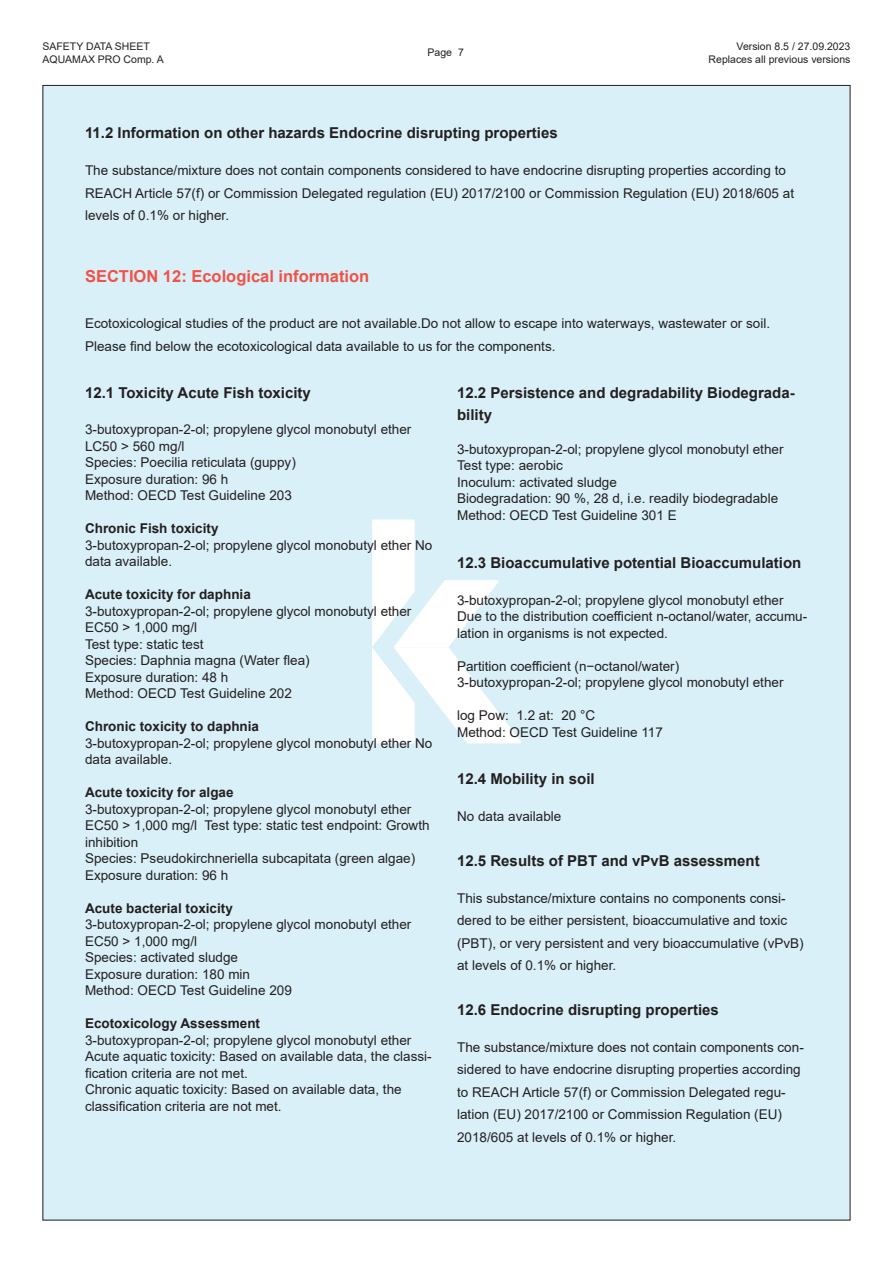
<style>
.page{position:relative;width:893px;height:1263px;background:#fff}
.page>*{position:absolute;margin:0;border:0;box-sizing:border-box;transform-origin:0 0}
.t1{font:700 16.5px "Arial";color:#f05248}
.Titular_H2_Arial_10p{font:700 15px/22.5px "Arial";color:#231f20}
.Cuerpo_Arial_9pt_Reg{font:13.5px/22.5px "Arial";color:#231f20}
.Cuerpo_Arial_9pt_Reg-2{font:700 13.5px "Arial";color:#231f20}
.t2{font:10.5px/12.6px "Arial";color:#231f20}
</style>
<div class="page">
<div style="left:43px;top:85px;width:807px;height:1135px;background:#d9f0f8"></div>
<svg style="left:372px;top:519px;width:149px;height:224px"></svg>
<p class="t2" style="left:43px;top:40px;width:123px">SAFETY DATA SHEET<br>AQUAMAX PRO Comp. A</p>
<p class="t2" style="left:709px;top:40px;width:143px;text-align:right">Version 8.5 / 27.09.2023<br>Replaces all previous versions</p>
<p class="t2" style="left:428px;top:46px;width:38px">Page 7</p>
<p class="Titular_H2_Arial_10p" style="left:85px;top:122px;width:474px">11.2 Information on other hazards Endocrine disrupting properties</p>
<p class="Cuerpo_Arial_9pt_Reg" style="left:85px;top:159px;width:710px">The substance/mixture does not contain components considered to have endocrine disrupting properties according to<br>REACH Article 57(f) or Commission Delegated regulation (EU) 2017/2100 or Commission Regulation (EU) 2018/605 at levels of 0.1% or higher.</p>
<p class="t1" style="left:85px;top:265px;width:286px">SECTION 12: Ecological information</p>
<p class="Cuerpo_Arial_9pt_Reg" style="left:85px;top:312px;width:687px">Ecotoxicological studies of the product are not available.Do not allow to escape into waterways, wastewater or soil.</p>
<p class="Cuerpo_Arial_9pt_Reg" style="left:85px;top:335px;width:472px">Please find below the ecotoxicological data available to us for the components.</p>
<p class="Titular_H2_Arial_10p" style="left:85px;top:381px;width:227px">12.1 Toxicity Acute Fish toxicity</p>
<p class="Titular_H2_Arial_10p" style="left:457px;top:381px;width:339px">12.2 Persistence and degradability Biodegrada&shy;bility</p>
<p class="Cuerpo_Arial_9pt_Reg" style="left:85px;top:418px;width:328px">3-butoxypropan-2-ol; propylene glycol monobutyl ether</p>
<p class="Cuerpo_Arial_9pt_Reg" style="left:85px;top:435px;width:101px">LC50 &gt; 560 mg/l</p>
<p class="Cuerpo_Arial_9pt_Reg" style="left:85px;top:451px;width:212px">Species: Poecilia reticulata (guppy)</p>
<p class="Cuerpo_Arial_9pt_Reg" style="left:85px;top:468px;width:145px">Exposure duration: 96 h</p>
<p class="Cuerpo_Arial_9pt_Reg" style="left:85px;top:484px;width:208px">Method: OECD Test Guideline 203</p>
<p class="Cuerpo_Arial_9pt_Reg-2" style="left:85px;top:519px;width:135px">Chronic Fish toxicity</p>
<p class="Cuerpo_Arial_9pt_Reg" style="left:85px;top:537px;width:349px;line-height:16.5px">3-butoxypropan-2-ol; propylene glycol monobutyl ether No data available.</p>
<p class="Cuerpo_Arial_9pt_Reg-2" style="left:85px;top:585px;width:167px">Acute toxicity for daphnia</p>
<p class="Cuerpo_Arial_9pt_Reg" style="left:85px;top:600px;width:328px">3-butoxypropan-2-ol; propylene glycol monobutyl ether</p>
<p class="Cuerpo_Arial_9pt_Reg" style="left:85px;top:616px;width:114px">EC50 &gt; 1,000 mg/l</p>
<p class="Cuerpo_Arial_9pt_Reg" style="left:85px;top:633px;width:120px">Test type: static test</p>
<p class="Cuerpo_Arial_9pt_Reg" style="left:85px;top:649px;width:226px">Species: Daphnia magna (Water flea)</p>
<p class="Cuerpo_Arial_9pt_Reg" style="left:85px;top:666px;width:145px">Exposure duration: 48 h</p>
<p class="Cuerpo_Arial_9pt_Reg" style="left:85px;top:682px;width:208px">Method: OECD Test Guideline 202</p>
<p class="Cuerpo_Arial_9pt_Reg-2" style="left:85px;top:717px;width:176px">Chronic toxicity to daphnia</p>
<p class="Cuerpo_Arial_9pt_Reg" style="left:85px;top:735px;width:349px;line-height:16.5px">3-butoxypropan-2-ol; propylene glycol monobutyl ether No data available.</p>
<p class="Cuerpo_Arial_9pt_Reg-2" style="left:85px;top:783px;width:150px">Acute toxicity for algae</p>
<p class="Cuerpo_Arial_9pt_Reg" style="left:85px;top:798px;width:328px">3-butoxypropan-2-ol; propylene glycol monobutyl ether</p>
<p class="Cuerpo_Arial_9pt_Reg" style="left:85px;top:817px;width:346px;line-height:16.5px">EC50 &gt; 1,000 mg/l Test type: static test endpoint: Growth inhibition</p>
<p class="Cuerpo_Arial_9pt_Reg" style="left:85px;top:847px;width:332px">Species: Pseudokirchneriella subcapitata (green algae)</p>
<p class="Cuerpo_Arial_9pt_Reg" style="left:85px;top:864px;width:145px">Exposure duration: 96 h</p>
<p class="Cuerpo_Arial_9pt_Reg-2" style="left:85px;top:899px;width:149px">Acute bacterial toxicity</p>
<p class="Cuerpo_Arial_9pt_Reg" style="left:85px;top:913px;width:328px">3-butoxypropan-2-ol; propylene glycol monobutyl ether</p>
<p class="Cuerpo_Arial_9pt_Reg" style="left:85px;top:930px;width:114px">EC50 &gt; 1,000 mg/l</p>
<p class="Cuerpo_Arial_9pt_Reg" style="left:85px;top:946px;width:155px">Species: activated sludge</p>
<p class="Cuerpo_Arial_9pt_Reg" style="left:85px;top:963px;width:167px">Exposure duration: 180 min</p>
<p class="Cuerpo_Arial_9pt_Reg" style="left:85px;top:979px;width:208px">Method: OECD Test Guideline 209</p>
<p class="Cuerpo_Arial_9pt_Reg-2" style="left:85px;top:1014px;width:177px">Ecotoxicology Assessment</p>
<p class="Cuerpo_Arial_9pt_Reg" style="left:85px;top:1029px;width:328px">3-butoxypropan-2-ol; propylene glycol monobutyl ether</p>
<p class="Cuerpo_Arial_9pt_Reg" style="left:85px;top:1048px;width:348px;line-height:16.5px">Acute aquatic toxicity: Based on available data, the classi&shy;fication criteria are not met.</p>
<p class="Cuerpo_Arial_9pt_Reg" style="left:85px;top:1081px;width:318px;line-height:16.5px">Chronic aquatic toxicity: Based on available data, the classification criteria are not met.</p>
<p class="Cuerpo_Arial_9pt_Reg" style="left:457px;top:437px;width:328px">3-butoxypropan-2-ol; propylene glycol monobutyl ether</p>
<p class="Cuerpo_Arial_9pt_Reg" style="left:457px;top:454px;width:107px">Test type: aerobic</p>
<p class="Cuerpo_Arial_9pt_Reg" style="left:457px;top:470px;width:161px">Inoculum: activated sludge</p>
<p class="Cuerpo_Arial_9pt_Reg" style="left:457px;top:487px;width:323px">Biodegradation: 90 %, 28 d, i.e. readily biodegradable</p>
<p class="Cuerpo_Arial_9pt_Reg" style="left:457px;top:503px;width:221px">Method: OECD Test Guideline 301 E</p>
<p class="Titular_H2_Arial_10p" style="left:457px;top:552px;width:346px">12.3 Bioaccumulative potential Bioaccumulation</p>
<p class="Cuerpo_Arial_9pt_Reg" style="left:457px;top:589px;width:328px">3-butoxypropan-2-ol; propylene glycol monobutyl ether</p>
<p class="Cuerpo_Arial_9pt_Reg" style="left:457px;top:608px;width:352px;line-height:16.5px">Due to the distribution coefficient n-octanol/water, accumu&shy;lation in organisms is not expected.</p>
<p class="Cuerpo_Arial_9pt_Reg" style="left:457px;top:655px;width:224px">Partition coefficient (n−octanol/water)</p>
<p class="Cuerpo_Arial_9pt_Reg" style="left:457px;top:671px;width:328px">3-butoxypropan-2-ol; propylene glycol monobutyl ether</p>
<p class="Cuerpo_Arial_9pt_Reg" style="left:457px;top:704px;width:140px">log Pow: 1.2 at: 20 °C</p>
<p class="Cuerpo_Arial_9pt_Reg" style="left:457px;top:721px;width:207px">Method: OECD Test Guideline 117</p>
<p class="Titular_H2_Arial_10p" style="left:457px;top:768px;width:139px">12.4 Mobility in soil</p>
<p class="Cuerpo_Arial_9pt_Reg" style="left:457px;top:805px;width:106px">No data available</p>
<p class="Titular_H2_Arial_10p" style="left:457px;top:849px;width:304px">12.5 Results of PBT and vPvB assessment</p>
<p class="Cuerpo_Arial_9pt_Reg" style="left:457px;top:886px;width:348px">This substance/mixture contains no components consi&shy;dered to be either persistent, bioaccumulative and toxic (PBT), or very persistent and very bioaccumulative (vPvB) at levels of 0.1% or higher.</p>
<p class="Titular_H2_Arial_10p" style="left:457px;top:998px;width:263px">12.6 Endocrine disrupting properties</p>
<p class="Cuerpo_Arial_9pt_Reg" style="left:457px;top:1035px;width:348px">The substance/mixture does not contain components con&shy;sidered to have endocrine disrupting properties according to REACH Article 57(f) or Commission Delegated regu&shy;lation (EU) 2017/2100 or Commission Regulation (EU)<br>2018/605 at levels of 0.1% or higher.</p>
</div>
